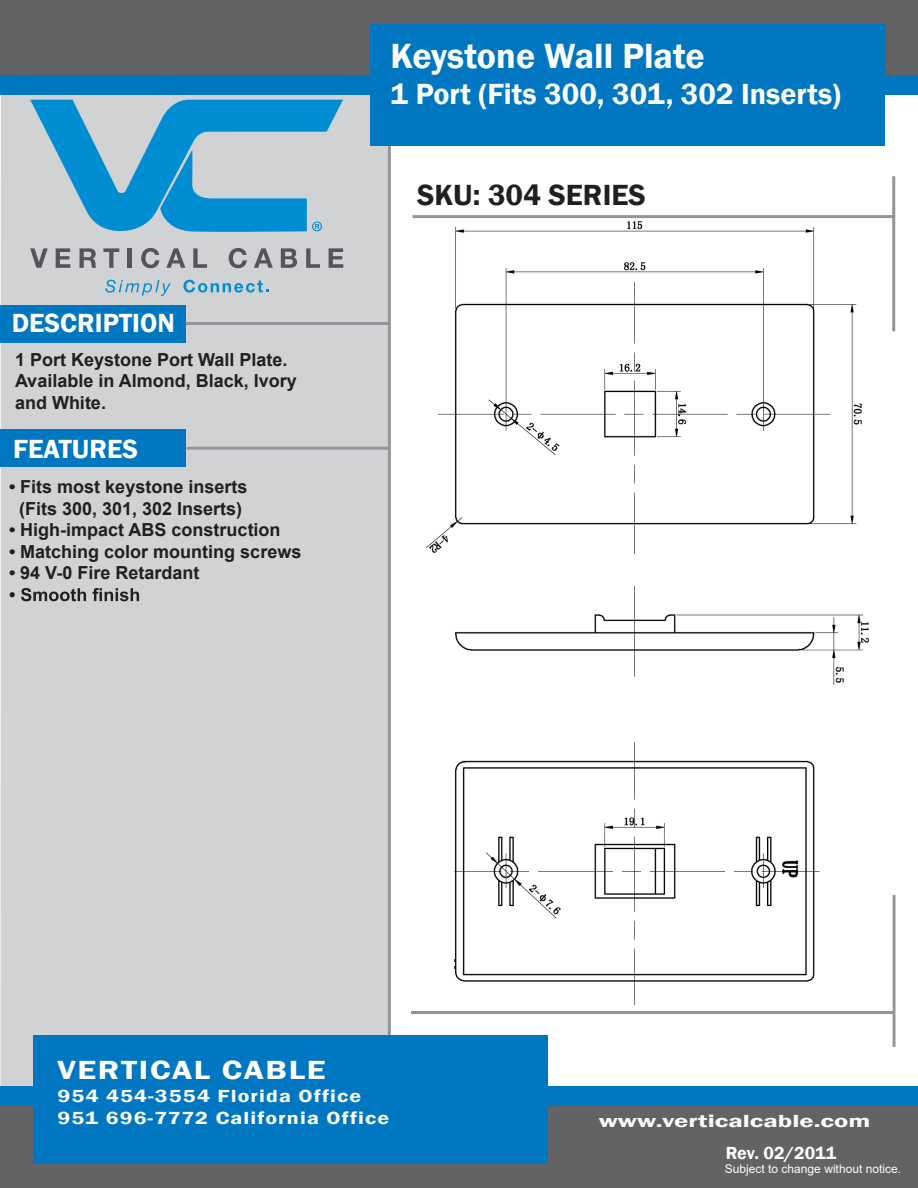
<style>
.page{position:relative;width:918px;height:1188px;background:#fff}
.page>*{position:absolute;margin:0;border:0;box-sizing:border-box;transform-origin:0 0}
.t1{font:600 36px "Franklin Gothic";color:#fcfcfc}
.t2{font:600 30px "Franklin Gothic";color:#fcfcfc}
.t3{font:600 30px "Franklin Gothic";color:#231f20}
.t4{font:600 27px "Franklin Gothic";color:#fff}
.t5{font:600 27px "Franklin Gothic";letter-spacing:.05em;color:#fefefe;scale:1.22 1}
.t6{font:700 18px/21.6px "Arial";color:#231f20}
.t7{font:600 18px/22.5px "Franklin Gothic";letter-spacing:.05em;color:#fefefe;scale:1.22 1}
.t8{font:600 18px "Franklin Gothic";color:#fefefe;scale:1.48 1}
.t9{font:600 18px "Franklin Gothic";letter-spacing:-.005em;color:#fff}
.t10{font:12px "Arial";color:#fefdfd}
</style>
<div class="page">
<div style="left:0;top:94px;width:388px;height:1094px;background:#d1d2d4"></div>
<hr style="left:388px;top:144px;width:3px;height:1037px;background:#939598">
<div style="left:0;top:0;width:918px;height:75px;background:#636366"></div>
<div style="left:0;top:75px;width:918px;height:19px;background:#0077c0"></div>
<div style="left:0;top:429px;width:185px;height:37px;background:#0077c0"></div>
<div style="left:0;top:305px;width:185px;height:37px;background:#0077c0"></div>
<div style="left:370px;top:24px;width:514px;height:122px;background:#0077c0"></div>
<hr style="left:412px;top:215px;width:483px;height:3px;background:#939598">
<hr style="left:892px;top:176px;width:3px;height:155px;background:#939598">
<div style="left:1px;top:1098px;width:917px;height:90px;background:#636366"></div>
<div style="left:34px;top:1036px;width:514px;height:128px;background:#0077c0"></div>
<div style="left:0;top:1086px;width:918px;height:20px;background:#0077c0"></div>
<hr style="left:186px;top:322px;width:202px;height:3px;background:#939598">
<hr style="left:187px;top:447px;width:203px;height:3px;background:#939598">
<svg style="left:10px;top:588px;width:129px;height:13px"></svg>
<hr style="left:411px;top:1011px;width:483px;height:3px;background:#939598">
<hr style="left:893px;top:895px;width:2px;height:152px;background:#939598">
<img style="left:426px;top:221px;width:443px;height:783px">
<svg style="left:105px;top:280px;width:66px;height:16px"></svg>
<svg style="left:184px;top:280px;width:85px;height:13px"></svg>
<svg style="left:30px;top:248px;width:18px;height:20px"></svg>
<svg style="left:56px;top:248px;width:14px;height:20px"></svg>
<svg style="left:80px;top:248px;width:16px;height:20px"></svg>
<svg style="left:103px;top:248px;width:16px;height:20px"></svg>
<hr style="left:128px;top:248px;width:4px;height:20px;background:#54555a">
<svg style="left:141px;top:248px;width:18px;height:20px"></svg>
<svg style="left:166px;top:248px;width:19px;height:20px"></svg>
<svg style="left:193px;top:248px;width:14px;height:20px"></svg>
<svg style="left:229px;top:248px;width:18px;height:20px"></svg>
<svg style="left:254px;top:248px;width:19px;height:20px"></svg>
<svg style="left:281px;top:248px;width:16px;height:20px"></svg>
<svg style="left:306px;top:248px;width:14px;height:20px"></svg>
<svg style="left:329px;top:248px;width:14px;height:20px"></svg>
<svg style="left:30px;top:100px;width:313px;height:132px"></svg>
<h1 class="t1" style="left:391px;top:34px;width:316px">Keystone Wall Plate</h1>
<h2 class="t2" style="left:391px;top:76px;width:452px">1 Port (Fits 300, 301, 302 Inserts)</h2>
<h3 class="t4" style="left:12px;top:307px;width:165px">DESCRIPTION</h3>
<p class="t6" style="left:15px;top:349px;width:283px">1 Port Keystone Port Wall Plate.<br>Available in Almond, Black, Ivory and White.</p>
<h3 class="t4" style="left:13px;top:432px;width:126px">FEATURES</h3>
<p class="t6" style="left:9px;top:476px;width:240px;text-align:center">• Fits most keystone inserts (Fits 300, 301, 302 Inserts)</p>
<p class="t6" style="left:9px;top:519px;width:273px">• High-impact ABS construction</p>
<p class="t6" style="left:9px;top:541px;width:294px">• Matching color mounting screws</p>
<p class="t6" style="left:9px;top:563px;width:192px">• 94 V-0 Fire Retardant</p>
<h2 class="t3" style="left:417px;top:176px;width:230px">SKU: 304 SERIES</h2>
<h3 class="t5" style="left:58px;top:1053px;width:221px">VERTICAL CABLE</h3>
<p class="t7" style="left:58px;top:1085px;width:273px">954 454-3554 Florida Office<br>951 696-7772 California Office</p>
<p class="t8" style="left:599px;top:1110px;width:185px">www.verticalcable.com</p>
<p class="t10" style="left:725px;top:1161px;width:178px">Subject to change without notice.</p>
<p class="t9" style="left:726px;top:1142px;width:112px">Rev. 02/2011</p>
</div>
